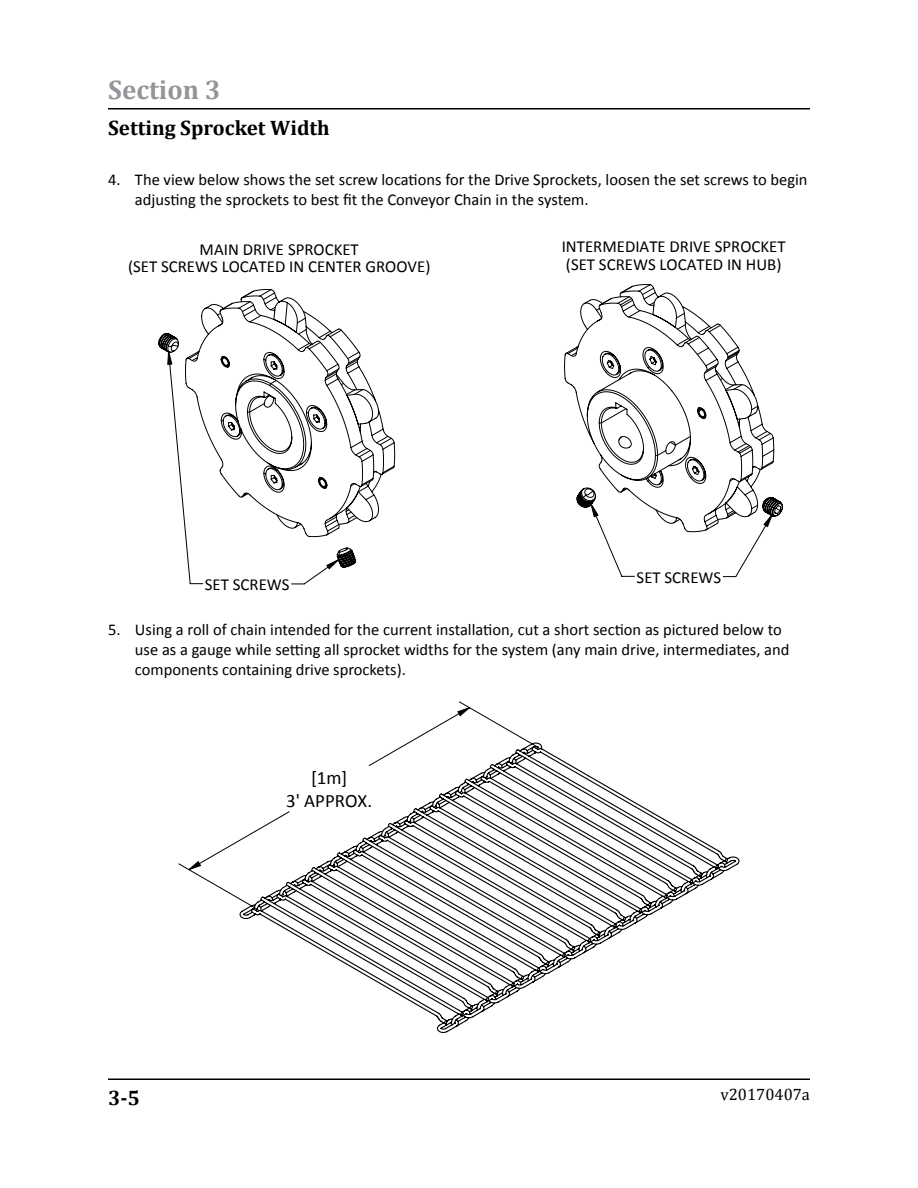
<style>
.page{position:relative;width:918px;height:1188px;background:#fff}
.page>*{position:absolute;margin:0;border:0;box-sizing:border-box;transform-origin:0 0}
.t1{font:700 27px "Cambria";color:#939598}
.t2{font:700 21px "Cambria";color:#000}
.t3{font:18.9px/23.1px "Calibri";color:#000;text-align:center}
.t4{font:16.8px/17.1px "Calibri";color:#000;text-align:center}
.t5{font:16.5px/19.8px "Calibri";color:#000}
.t6{font:16.5px "Cambria";color:#000}
</style>
<div class="page">
<hr style="left:108px;top:1078px;width:702px;height:2px;background:#000">
<hr style="left:108px;top:108px;width:702px;height:2px;background:#000">
<svg style="left:159px;top:289px;width:236px;height:279px"></svg>
<svg style="left:567px;top:284px;width:215px;height:243px"></svg>
<svg style="left:189px;top:708px;width:280px;height:162px"></svg>
<svg style="left:239px;top:742px;width:501px;height:291px"></svg>
<h1 class="t1" style="left:108px;top:73px;width:114px">Section 3</h1>
<p class="t2" style="left:108px;top:115px;width:223px">Setting Sprocket Width</p>
<p class="t5" style="left:135px;top:169px;width:674px;text-indent:-27px">4. The view below shows the set screw locations for the Drive Sprockets, loosen the set screws to begin adjusting the sprockets to best fit the Conveyor Chain in the system.</p>
<p class="t4" style="left:128px;top:241px;width:304px">MAIN DRIVE SPROCKET<br>(SET SCREWS LOCATED IN CENTER GROOVE)</p>
<p class="t4" style="left:562px;top:238px;width:225px;text-align:left">INTERMEDIATE DRIVE SPROCKET (SET SCREWS LOCATED IN HUB)</p>
<p class="t4" style="left:205px;top:576px;width:86px">SET SCREWS</p>
<p class="t4" style="left:637px;top:569px;width:86px">SET SCREWS</p>
<p class="t5" style="left:135px;top:619px;width:656px;text-indent:-27px">5. Using a roll of chain intended for the current installation, cut a short section as pictured below to use as a gauge while setting all sprocket widths for the system (any main drive, intermediates, and components containing drive sprockets).</p>
<p class="t2" style="left:108px;top:1085px;width:33px">3-5</p>
<p class="t3" style="left:286px;top:766px;width:87px">[1m]<br>3' APPROX.</p>
<p class="t6" style="left:721px;top:1085px;width:91px">v20170407a</p>
</div>
